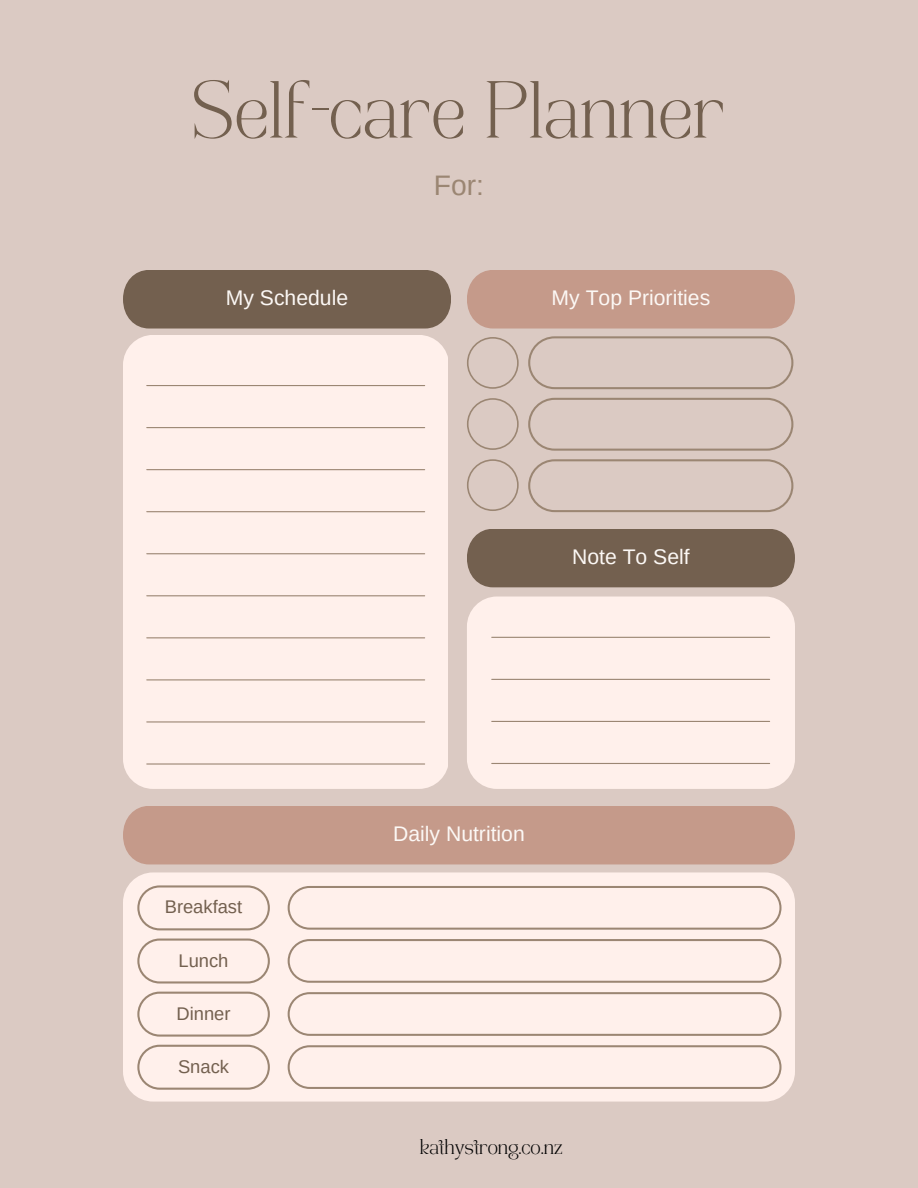
<style>
.page{position:relative;width:918px;height:1188px;background:#dbcac3}
.page>*{position:absolute;margin:0;border:0;box-sizing:border-box;transform-origin:0 0}
.t1{font:56.4px "TANGARLAND";color:#73604f}
.t2{font:28.2px "Arimo";color:#9b8673}
.t3{font:21.15px "Arimo";color:#fcf8f5}
.t4{font:18.3px "Arimo";color:#73604f}
.t5{font:15px "TANGARLAND";color:#000}
</style>
<div class="page">
<div style="left:123px;top:270px;width:328px;height:59px;background:#73604f"></div>
<div style="left:467px;top:270px;width:328px;height:59px;background:#c59a8a"></div>
<div style="left:123px;top:335px;width:325px;height:454px;background:#fff0eb;border-radius:30px"></div>
<hr style="left:147px;top:385px;width:278px;height:1px;background:#9b8673">
<hr style="left:147px;top:427px;width:278px;height:1px;background:#9b8673">
<hr style="left:147px;top:469px;width:278px;height:1px;background:#9b8673">
<hr style="left:147px;top:511px;width:278px;height:1px;background:#9b8673">
<hr style="left:147px;top:553px;width:278px;height:1px;background:#9b8673">
<hr style="left:147px;top:595px;width:278px;height:1px;background:#9b8673">
<hr style="left:147px;top:637px;width:278px;height:1px;background:#9b8673">
<hr style="left:147px;top:679px;width:278px;height:1px;background:#9b8673">
<hr style="left:147px;top:721px;width:278px;height:2px;background:#9b8673">
<hr style="left:147px;top:763px;width:278px;height:2px;background:#9b8673">
<svg style="left:467px;top:337px;width:52px;height:52px"></svg>
<svg style="left:467px;top:398px;width:52px;height:52px"></svg>
<svg style="left:467px;top:459px;width:52px;height:52px"></svg>
<div style="left:467px;top:529px;width:328px;height:58px;background:#73604f"></div>
<div style="left:467px;top:597px;width:328px;height:192px;background:#fff0eb;border-radius:30px"></div>
<div style="left:123px;top:806px;width:672px;height:58px;background:#c59a8a"></div>
<div style="left:123px;top:872px;width:671px;height:230px;background:#fff0eb;border-radius:30px"></div>
<svg style="left:137px;top:885px;width:133px;height:45px"></svg>
<svg style="left:137px;top:939px;width:133px;height:45px"></svg>
<svg style="left:137px;top:992px;width:133px;height:45px"></svg>
<svg style="left:137px;top:1045px;width:133px;height:45px"></svg>
<svg style="left:288px;top:886px;width:494px;height:44px"></svg>
<svg style="left:288px;top:939px;width:494px;height:44px"></svg>
<svg style="left:288px;top:992px;width:494px;height:44px"></svg>
<svg style="left:288px;top:1045px;width:494px;height:44px"></svg>
<svg style="left:528px;top:336px;width:265px;height:53px"></svg>
<svg style="left:528px;top:398px;width:265px;height:53px"></svg>
<svg style="left:528px;top:459px;width:265px;height:53px"></svg>
<hr style="left:492px;top:637px;width:278px;height:1px;background:#9b8673">
<hr style="left:492px;top:679px;width:278px;height:1px;background:#9b8673">
<hr style="left:492px;top:721px;width:278px;height:1px;background:#9b8673">
<hr style="left:492px;top:763px;width:278px;height:1px;background:#9b8673">
<h1 class="t1" style="left:193px;top:80px;width:534px">Self-care Planner</h1>
<h2 class="t2" style="left:434px;top:170px;width:52px">For:</h2>
<p class="t3" style="left:226px;top:286px;width:124px">My Schedule</p>
<p class="t3" style="left:552px;top:286px;width:160px">My Top Priorities</p>
<p class="t4" style="left:165px;top:897px;width:79px">Breakfast</p>
<p class="t4" style="left:179px;top:950px;width:51px">Lunch</p>
<p class="t4" style="left:177px;top:1003px;width:56px">Dinner</p>
<p class="t4" style="left:178px;top:1056px;width:52px">Snack</p>
<p class="t3" style="left:572px;top:545px;width:119px">Note To Self</p>
<p class="t3" style="left:393px;top:822px;width:133px">Daily Nutrition</p>
<p class="t5" style="left:420px;top:1138px;width:144px">kathystrong.co.nz</p>
</div>
